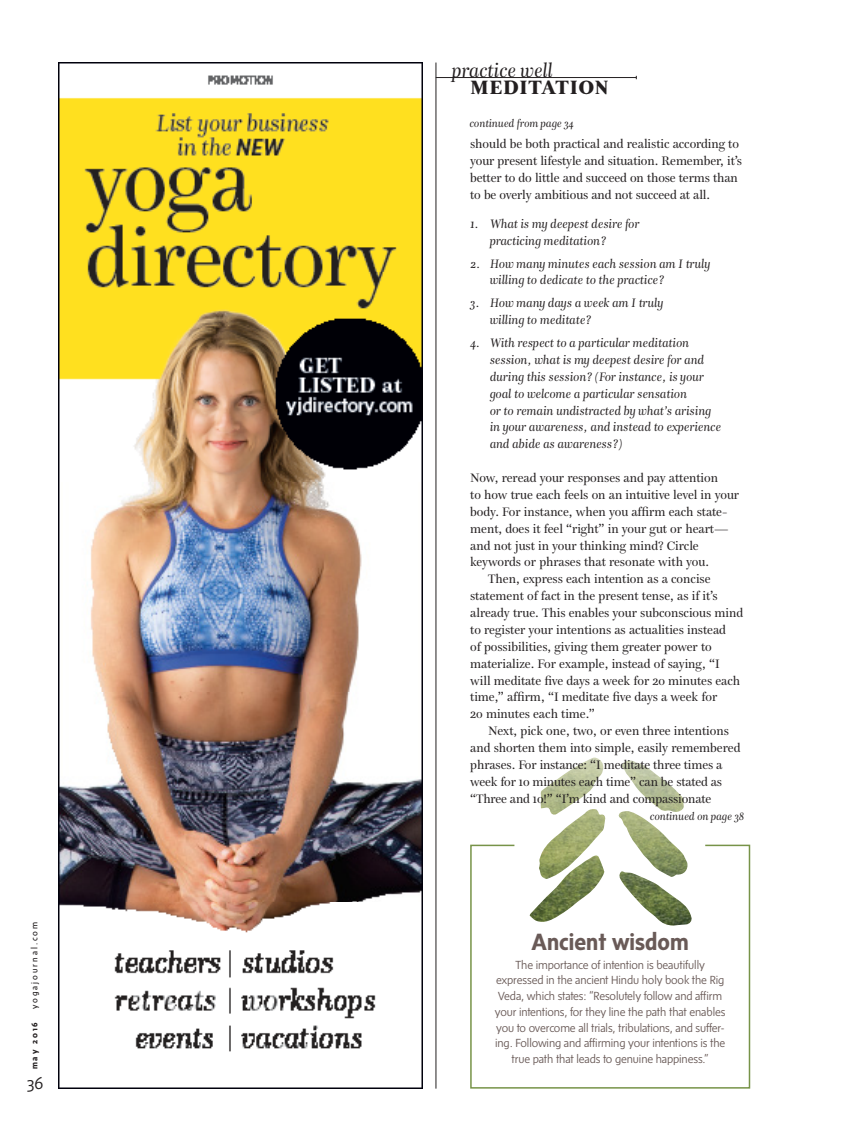
<style>
.page{position:relative;width:864px;height:1134px;background:#fff}
.page>*{position:absolute;margin:0;border:0;box-sizing:border-box;transform-origin:0 0}
.t1{font:700 24px "Sense";color:#695a57}
._1_DeptName_BohIT_13{font:italic 19.5px "Bohemia LT Std";color:#231f20}
._1_DeptNameSub_BohBD{font:700 19.5px "Bohemia LT Std";letter-spacing:.025em;color:#231f20}
._1_Page{font:300 18px "Sense";color:#231f20}
._4_Txt_BohREG_8_25_1{font:12.3px/16.8px "Bohemia LT Std";color:#231f20}
._4_Txt_BohREG_8_25_1-2{font:italic 12.3px/17px "Bohemia LT Std";color:#231f20}
.t2{font:300 12px/15.8px "Sense";letter-spacing:-.01em;color:#695a57;text-align:center}
.t3{font:italic 10.8px "Bohemia LT Std";color:#231f20}
.t4{font:8.85px "Sense";letter-spacing:.225em;color:#231f20}
.t5{font:700 8.85px "Sense";letter-spacing:.225em;color:#231f20}
.s1{font-family:"Bohemia LT Std SC";font-style:normal}
.s2{font-family:"Bohemia LT Std SC"}
</style>
<div class="page">
<hr style="left:436px;top:63px;width:1px;height:1026px;background:#231f20">
<hr style="left:436px;top:77px;width:200px;height:1px;background:#231f20">
<img style="left:540px;top:758px;width:144px;height:86px">
<svg style="left:470px;top:844px;width:281px;height:245px"></svg>
<img style="left:58px;top:63px;width:365px;height:1026px">
<p class="t4" style="left:29px;top:1009px;width:89px;rotate:-90deg">yogajournal.com</p>
<p class="t5" style="left:29px;top:1069px;width:49px;rotate:-90deg">may 2016</p>
<p class="_1_Page" style="left:27px;top:1072px;width:18px">36</p>
<p class="_1_DeptName_BohIT_13" style="left:452px;top:58px;width:102px">practice well</p>
<p class="_1_DeptNameSub_BohBD" style="left:470px;top:75px;width:140px">MEDITATION</p>
<p class="t3" style="left:469px;top:116px;width:106px">continued from page 34</p>
<p class="_4_Txt_BohREG_8_25_1" style="left:470px;top:136px;width:273px">should be both practical and realistic according to your present lifestyle and situation. Remember, it’s better to do little and succeed on those terms than to be overly ambitious and not succeed at all.</p>
<p class="_4_Txt_BohREG_8_25_1-2" style="left:490px;top:215px;width:151px;text-indent:-20px"><span class="s1">1</span>. What is my deepest desire for practicing meditation?</p>
<p class="_4_Txt_BohREG_8_25_1-2" style="left:470px;top:255px;width:242px">2. How many minutes each session am I truly</p>
<p class="_4_Txt_BohREG_8_25_1-2" style="left:490px;top:272px;width:176px">willing to dedicate to the practice?</p>
<p class="_4_Txt_BohREG_8_25_1-2" style="left:470px;top:295px;width:195px">3. How many days a week am I truly</p>
<p class="_4_Txt_BohREG_8_25_1-2" style="left:490px;top:312px;width:103px">willing to meditate?</p>
<p class="_4_Txt_BohREG_8_25_1-2" style="left:490px;top:334px;width:233px;text-indent:-20px">4. With respect to a particular meditation session, what is my deepest desire for and during this session? (For instance, is your goal to welcome a particular sensation<br>or to remain undistracted by what’s arising in your awareness, and instead to experience and abide as awareness?)</p>
<p class="_4_Txt_BohREG_8_25_1" style="left:470px;top:470px;width:270px">Now, reread your responses and pay attention<br>to how true each feels on an intuitive level in your body. For instance, when you affirm each state&shy;ment, do es it feel “right” in your gut or heart— and not just in your thinking mind? Circle keywords or phrases that resonate with you.</p>
<p class="_4_Txt_BohREG_8_25_1" style="left:470px;top:571px;width:274px;text-indent:18px">Then, express each intention as a concise statement of fact in the present tense, as if it’s already true. This enables your subconscious mind to register your intentions as actualities instead<br>of possibilities, giving them greater power to materialize. For example, instead of saying, “I<br>will meditate five days a week for <span class="s2">2</span>o minutes each time,” affirm, “I meditate five days a week for<br><span class="s2">2</span>o minutes each time.”</p>
<p class="_4_Txt_BohREG_8_25_1" style="left:470px;top:723px;width:272px;text-indent:18px">Next, pick one, two, or even three intentions and shorten them into simple, easily remembered phrases. For instance: “I meditate three times a week for <span class="s2">1</span>o minutes each time” can be stated as “Three and <span class="s2">1</span>o!” “I’m kind and compassionate</p>
<p class="t3" style="left:650px;top:809px;width:96px">continued on page 38</p>
<p class="t1" style="left:532px;top:928px;width:159px">Ancient wisdom</p>
<p class="t2" style="left:495px;top:956px;width:232px">The importance of intention is beautifully expressed in the ancient Hindu holy book the Rig Veda, which states: “Resolutely follow and affirm your intentions, for they line the path that enables you to overcome all trials, tribulations, and suffer&shy;ing. Following and affirming your intentions is the true path that leads to genuine happiness.”</p>
</div>
